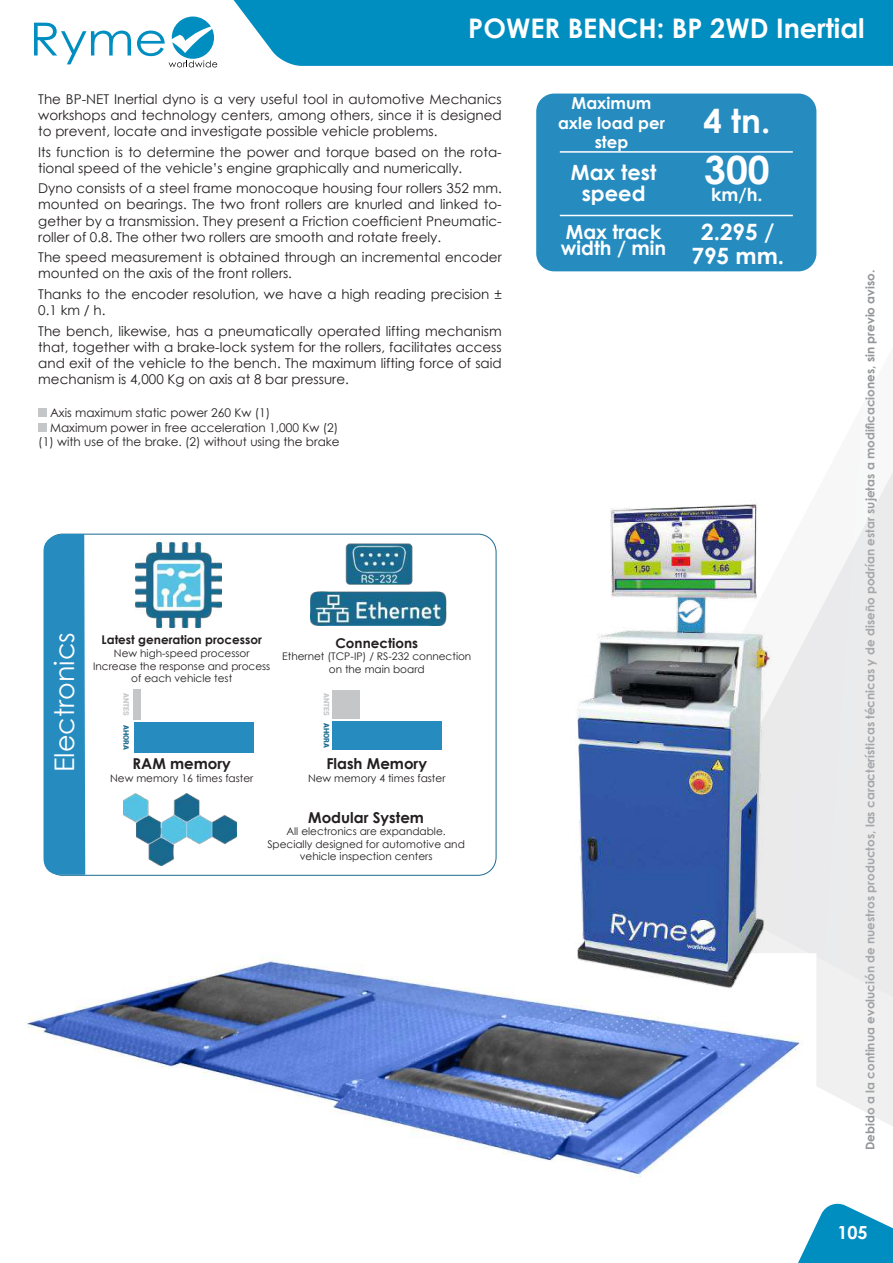
<style>
.page{position:relative;width:893px;height:1263px;background:#fff}
.page>*{position:absolute;margin:0;border:0;box-sizing:border-box;transform-origin:0 0}
.t1{font:700 39px "Century Gothic";color:#fff}
.t2{font:700 33px "Century Gothic";color:#fff}
.t3{font:700 27px "Century Gothic";color:#fff}
.t4{font:27px "Century Gothic";color:#fff}
.t5{font:700 22.5px/24px "Century Gothic";color:#fff;text-align:center}
.t6{font:700 21px/21px "Century Gothic";color:#fff;text-align:center}
.t7{font:700 19.5px/16.5px "Century Gothic";color:#fff}
.t8{font:700 18px "Century Gothic";color:#fff}
.t9{font:700 16.5px/19.5px "Century Gothic";color:#fff;text-align:center}
.t10{font:700 15px "Century Gothic";color:#231f20}
.t11{font:13.5px/16.2px "Century Gothic";color:#231f20;text-align:justify}
.t12{font:700 13.5px "Century Gothic";color:#231f20}
.t13{font:700 12px "Century Gothic";color:#939598}
.t14{font:12px "Century Gothic";color:#231f20}
.t15{font:700 12px "Century Gothic";color:#231f20}
.t16{font:10.5px/12.6px "Century Gothic";color:#231f20;text-align:center}
.t17{font:900 7.5px "Roboto";color:#c5c6c8}
.s1{color:#1a6a8f}
</style>
<div class="page">
<svg style="left:798px;top:1203px;width:95px;height:60px"></svg>
<div style="left:233px;top:0;width:660px;height:66px;background:#008ec1"></div>
<svg style="left:817px;top:472px;width:76px;height:654px;fill:#ebebec"></svg>
<svg style="left:34px;top:23px;width:97px;height:41px"></svg>
<svg style="left:137px;top:17px;width:80px;height:50px"></svg>
<img style="left:27px;top:957px;width:773px;height:221px">
<div style="left:536px;top:94px;width:280px;height:177px;background:#268cc0;border-radius:18px"></div>
<hr style="left:560px;top:215px;width:233px;height:1px;background:#fff">
<hr style="left:560px;top:151px;width:233px;height:2px;background:#fff">
<div style="left:38px;top:409px;width:9px;height:8px;background:#c5c6c8"></div>
<div style="left:38px;top:423px;width:9px;height:8px;background:#c5c6c8"></div>
<img style="left:511px;top:486px;width:319px;height:514px">
<div style="left:44px;top:534px;width:41px;height:341px;background:#268cc0"></div>
<div style="left:134px;top:689px;width:7px;height:31px;background:#c5c6c8"></div>
<div style="left:134px;top:722px;width:120px;height:31px;background:#268cc0"></div>
<div style="left:332px;top:690px;width:28px;height:29px;background:#c5c6c8"></div>
<div style="left:332px;top:721px;width:110px;height:29px;background:#268cc0"></div>
<img style="left:311px;top:543px;width:136px;height:83px">
<img style="left:135px;top:542px;width:86px;height:85px">
<img style="left:124px;top:793px;width:113px;height:72px">
<h3 class="t3" style="left:468px;top:7px;width:398px">POWER BENCH: BP 2WD Inertial</h3>
<p class="t11" style="left:38px;top:90px;width:465px">The BP-NET Inertial dyno is a very useful tool in automotive Mechanics workshops and technology centers, among others, since it is designed to prevent, locate and investigate possible vehicle problems.</p>
<p class="t11" style="left:38px;top:143px;width:465px">Its function is to determine the power and torque based on the rota&shy;tional speed of the vehicle’s engine graphically and numerically.</p>
<p class="t11" style="left:38px;top:180px;width:465px">Dyno consists of a steel frame monocoque housing four rollers 352 mm. mounted on bearings. The two front rollers are knurled and linked to&shy;gether by a transmission. They present a Friction coefficient Pneumatic&shy;roller of 0.8. The other two rollers are smooth and rotate freely.</p>
<p class="t11" style="left:38px;top:249px;width:465px">The speed measurement is obtained through an incremental encoder mounted on the axis of the front rollers.</p>
<p class="t11" style="left:38px;top:286px;width:465px">Thanks to the encoder resolution, we have a high reading precision ±<br>0.1 km / h.</p>
<p class="t11" style="left:38px;top:322px;width:465px">The bench, likewise, has a pneumatically operated lifting mechanism that, together with a brake-lock system for the rollers, facilitates access and exit of the vehicle to the bench. The maximum lifting force of said mechanism is 4,000 Kg on axis at 8 bar pressure.</p>
<p class="t14" style="left:50px;top:404px;width:222px">Axis maximum static power 260 Kw (1)</p>
<p class="t14" style="left:50px;top:419px;width:290px">Maximum power in free acceleration 1,000 Kw (2)</p>
<p class="t14" style="left:38px;top:433px;width:303px">(1) with use of the brake. (2) without using the brake</p>
<h3 class="t4" style="left:45px;top:772px;width:141px;rotate:-90deg">Electronics</h3>
<p class="t15" style="left:101px;top:631px;width:162px">Latest generation processor</p>
<p class="t16" style="left:93px;top:647px;width:179px">New high-speed processor<br>Increase the response and process of each vehicle test</p>
<p class="t12" style="left:335px;top:632px;width:84px">Connections</p>
<p class="t16" style="left:282px;top:650px;width:191px">Ethernet (TCP-IP) / RS-232 connection on the main board</p>
<p class="t17" style="left:132px;top:693px;width:58px;rotate:90deg">ANTES <span class="s1">AHORA</span></p>
<p class="t17" style="left:332px;top:693px;width:56px;rotate:90deg">ANTES <span class="s1">AHORA</span></p>
<p class="t10" style="left:133px;top:752px;width:100px">RAM memory</p>
<p class="t16" style="left:110px;top:772px;width:145px">New memory 16 times faster</p>
<p class="t10" style="left:326px;top:752px;width:102px">Flash Memory</p>
<p class="t16" style="left:308px;top:772px;width:139px">New memory 4 times faster</p>
<p class="t10" style="left:308px;top:806px;width:117px">Modular System</p>
<p class="t16" style="left:267px;top:825px;width:199px">All electronics are expandable.<br>Specially designed for automotive and vehicle inspection centers</p>
<p class="t9" style="left:558px;top:93px;width:108px">Maximum axle load per step</p>
<h2 class="t2" style="left:704px;top:96px;width:68px">4 tn.</h2>
<h3 class="t6" style="left:571px;top:161px;width:87px">Max test speed</h3>
<h3 class="t7" style="left:561px;top:222px;width:107px">Max track width / min</h3>
<h1 class="t1" style="left:704px;top:141px;width:67px">300</h1>
<h3 class="t8" style="left:711px;top:181px;width:53px">km/h.</h3>
<h3 class="t5" style="left:691px;top:219px;width:94px">2.295 /<br>795 mm.</h3>
<p class="t13" style="left:861px;top:1150px;width:882px;rotate:-90deg">Debido a la continua evolución de nuestros productos, las características técnicas y de diseño podrían estar sujetas a modificaciones, sin previo aviso.</p>
<h3 class="t8" style="left:837px;top:1219px;width:32px">105</h3>
</div>
